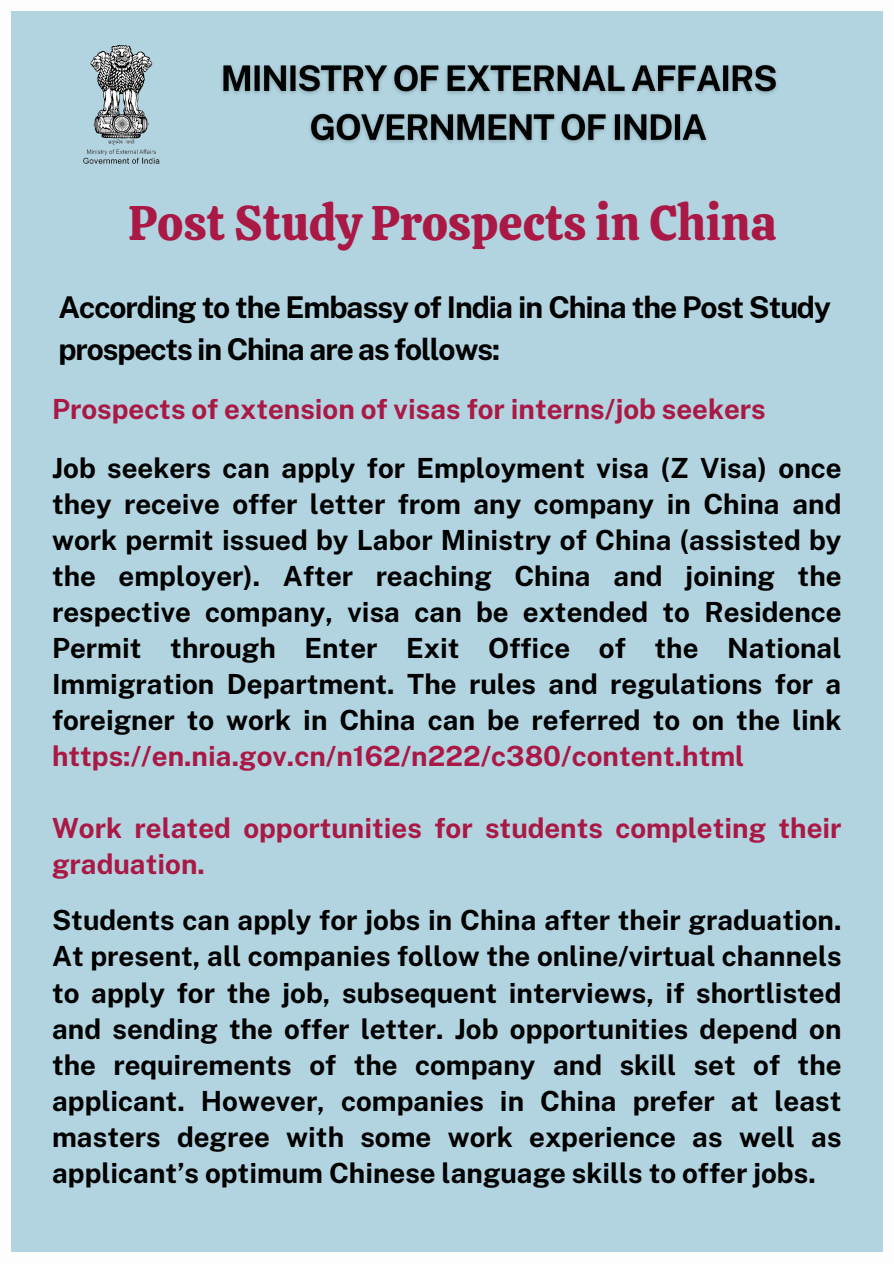
<style>
.page{position:relative;width:894px;height:1264px;background:#fff}
.page>*{position:absolute;margin:0;border:0;box-sizing:border-box;transform-origin:0 0}
.t1{font:48.3px "Calistoga";color:#aa1945}
.t2{font:700 30px/41.7px "Public Sans";letter-spacing:-.035em;color:#000}
.t3{font:700 27.75px/36px "Public Sans";color:#000;text-align:justify}
.t4{font:700 27.75px/36px "Public Sans";color:#aa1945}
.s1{color:#aa1945}
</style>
<div class="page">
<div style="left:0;top:0;width:893px;height:1263px;background:#b1d4e0"></div>
<div style="left:0;top:0;width:893px;height:11px;background:#fdfdfd"></div>
<div style="left:0;top:1252px;width:893px;height:11px;background:#fdfdfd"></div>
<div style="left:0;top:0;width:11px;height:1263px;background:#fdfdfd"></div>
<div style="left:882px;top:0;width:11px;height:1263px;background:#fdfdfd"></div>
<img style="left:83px;top:45px;width:77px;height:119px">
<img style="left:222px;top:64px;width:555px;height:79px">
<h1 class="t1" style="left:128px;top:192px;width:650px">Post Study Prospects in China</h1>
<p class="t2" style="left:58px;top:286px;width:773px">According to the Embassy of India in China the Post Study prospects in China are as follows:</p>
<p class="t4" style="left:52px;top:391px;width:715px">Prospects of extension of visas for interns/job seekers</p>
<p class="t3" style="left:52px;top:450px;width:790px">Job seekers can apply for Employment visa (Z Visa) once they receive offer letter from any company in China and work permit issued by Labor Ministry of China (assisted by the employer). After reaching China and joining the respective company, visa can be extended to Residence Permit through Enter Exit Office of the National Immigration Department. The rules and regulations for a foreigner to work in China can be referred to on the link <span class="s1">https://en.nia.gov.cn/n162/n222/c380/content.html</span></p>
<p class="t4" style="left:52px;top:810px;width:790px">Work related opportunities for students completing their graduation.</p>
<p class="t3" style="left:52px;top:902px;width:790px">Students can apply for jobs in China after their graduation.<br>At present, all companies follow the online/virtual channels to apply for the job, subsequent interviews, if shortlisted and sending the offer letter. Job opportunities depend on the requirements of the company and skill set of the applicant. However, companies in China prefer at least masters degree with some work experience as well as applicant’s optimum Chinese language skills to offer jobs.</p>
</div>
